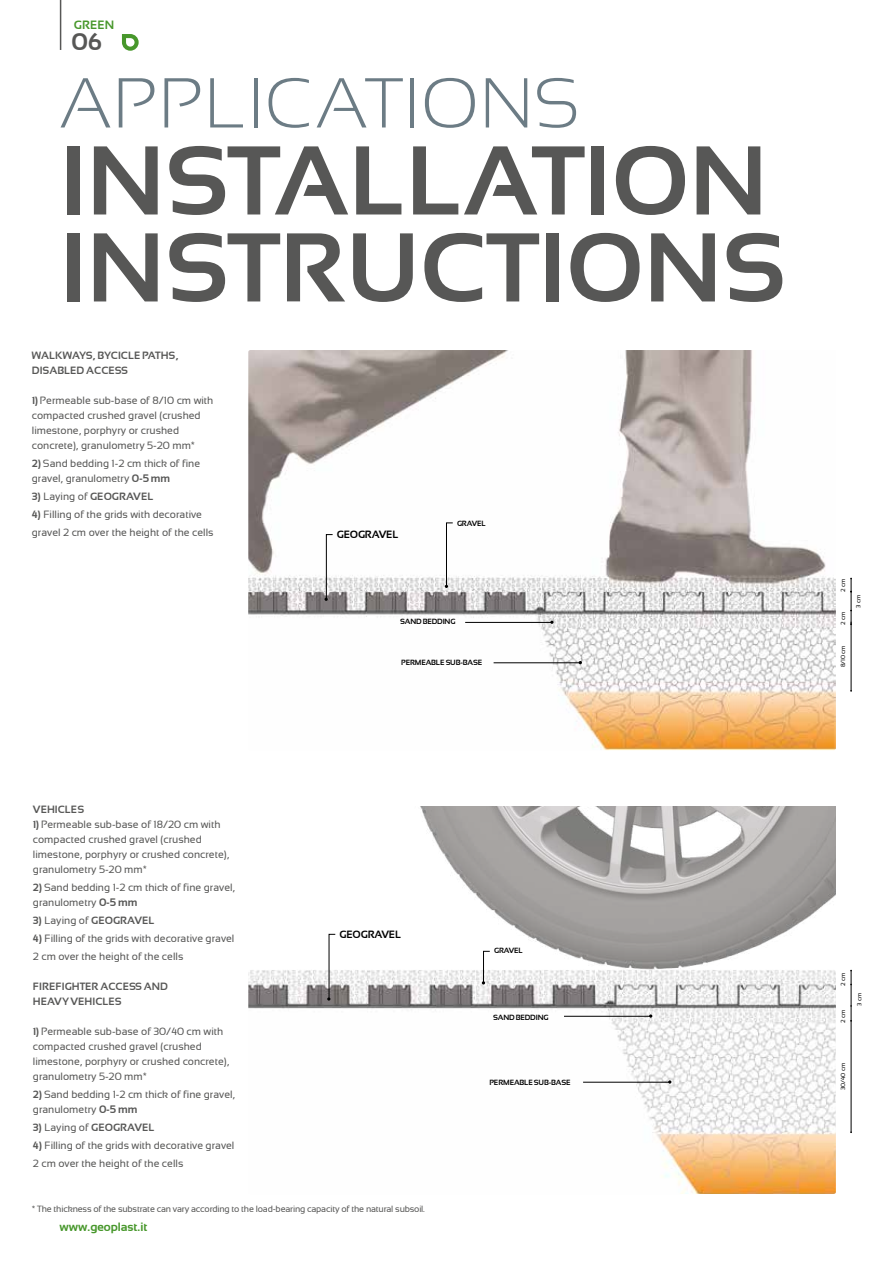
<style>
.page{position:relative;width:893px;height:1263px;background:#fff}
.page>*{position:absolute;margin:0;border:0;box-sizing:border-box;transform-origin:0 0}
.t1{font:700 97.5px/87px "Sansation";letter-spacing:-.005em;color:#575756}
.t2{font:300 70.5px "Sansation";letter-spacing:.03em;color:#6c7c85}
.t3{font:700 24px "Sansation";color:#575756}
.t4{font:700 12px "Sansation";color:#47972b}
.t5{font:10.5px/15px "Sansation";color:#575756}
.t6{font:700 10.5px/15px "Sansation";color:#575756}
.t7{font:700 10.5px "Sansation";letter-spacing:-.02em;color:#000}
.t8{font:9px "Sansation";letter-spacing:-.02em;color:#575756}
.t9{font:700 7.5px "Sansation";letter-spacing:-.02em;color:#000}
.t10{font:6px "Sansation";color:#000}
.s1{font-weight:700}
.s2{font-weight:700;font-size:10.8px}
.s3{font-weight:400}
</style>
<div class="page">
<hr style="left:892px;top:0;width:1px;height:1263px;background:#757474">
<img style="left:328px;top:806px;width:508px;height:164px">
<img style="left:248px;top:970px;width:588px;height:224px">
<img style="left:248px;top:350px;width:588px;height:400px">
<svg style="left:327px;top:934px;width:9px;height:66px"></svg>
<svg style="left:325px;top:534px;width:8px;height:67px"></svg>
<svg style="left:482px;top:951px;width:8px;height:33px"></svg>
<svg style="left:445px;top:522px;width:8px;height:66px"></svg>
<hr style="left:564px;top:1016px;width:87px;height:1px;background:#000">
<hr style="left:465px;top:622px;width:87px;height:1px;background:#000">
<hr style="left:583px;top:1082px;width:87px;height:1px;background:#000">
<hr style="left:494px;top:662px;width:86px;height:1px;background:#000">
<hr style="left:851px;top:1021px;width:1px;height:111px;background:#000">
<svg style="left:850px;top:970px;width:2px;height:52px"></svg>
<svg style="left:850px;top:578px;width:2px;height:47px"></svg>
<hr style="left:851px;top:622px;width:1px;height:69px;background:#000">
<hr style="left:60px;top:0;width:1px;height:50px;background:#575756">
<svg style="left:122px;top:34px;width:17px;height:17px"></svg>
<p class="t4" style="left:74px;top:18px;width:42px">GREEN</p>
<h3 class="t3" style="left:72px;top:28px;width:32px">06</h3>
<h2 class="t2" style="left:60px;top:64px;width:522px">APPLICATIONS</h2>
<h1 class="t1" style="left:60px;top:137px;width:727px">INSTALLATION<br>INSTRUCTIONS</h1>
<p class="t6" style="left:32px;top:347px;width:148px">WALKWAYS, BYCICLE PATHS,<br>DISABLED ACCESS</p>
<p class="t5" style="left:32px;top:393px;width:183px"><span class="s1">1)</span> Permeable sub-base of 8/10 cm with compacted crushed gravel (crushed limestone, porphyry or crushed concrete), granulometry 5-20 mm*</p>
<p class="t5" style="left:32px;top:456px;width:170px"><span class="s1">2)</span> Sand bedding 1-2 cm thick of fine gravel, granulometry <span class="s2">0-5 mm</span></p>
<p class="t6" style="left:32px;top:488px;width:123px">3) <span class="s3">Laying of</span> GEOGRAVEL</p>
<p class="t5" style="left:32px;top:505px;width:183px;line-height:18px"><span class="s1">4)</span> Filling of the grids with decorative gravel 2 cm over the height of the cells</p>
<p class="t7" style="left:337px;top:529px;width:63px">GEOGRAVEL</p>
<p class="t9" style="left:457px;top:519px;width:30px">GRAVEL</p>
<p class="t9" style="left:400px;top:617px;width:57px">SAND BEDDING</p>
<p class="t9" style="left:401px;top:658px;width:82px">PERMEABLE SUB-BASE</p>
<p class="t6" style="left:33px;top:802px;width:53px">VEHICLES</p>
<p class="t5" style="left:33px;top:817px;width:198px"><span class="s1">1)</span> Permeable sub-base of 18/20 cm with compacted crushed gravel (crushed limestone, porphyry or crushed concrete), granulometry 5-20 mm*</p>
<p class="t5" style="left:33px;top:880px;width:204px"><span class="s1">2)</span> Sand bedding 1-2 cm thick of fine gravel, granulometry <span class="s2">0-5 mm</span></p>
<p class="t6" style="left:33px;top:913px;width:123px">3) <span class="s3">Laying of</span> GEOGRAVEL</p>
<p class="t5" style="left:33px;top:930px;width:203px;line-height:18px"><span class="s1">4)</span> Filling of the grids with decorative gravel<br>2 cm over the height of the cells</p>
<p class="t6" style="left:33px;top:979px;width:137px">FIREFIGHTER ACCESS AND<br>HEAVY VEHICLES</p>
<p class="t5" style="left:33px;top:1024px;width:198px"><span class="s1">1)</span> Permeable sub-base of 30/40 cm with compacted crushed gravel (crushed limestone, porphyry or crushed concrete), granulometry 5-20 mm*</p>
<p class="t5" style="left:33px;top:1087px;width:204px"><span class="s1">2)</span> Sand bedding 1-2 cm thick of fine gravel, granulometry <span class="s2">0-5 mm</span></p>
<p class="t6" style="left:33px;top:1120px;width:123px">3) <span class="s3">Laying of</span> GEOGRAVEL</p>
<p class="t5" style="left:33px;top:1137px;width:203px;line-height:18px"><span class="s1">4)</span> Filling of the grids with decorative gravel<br>2 cm over the height of the cells</p>
<p class="t8" style="left:32px;top:1204px;width:395px">* The thickness of the substrate can vary according to the load-bearing capacity of the natural subsoil.</p>
<p class="t7" style="left:340px;top:928px;width:63px">GEOGRAVEL</p>
<p class="t4" style="left:60px;top:1220px;width:89px">www.geoplast.it</p>
<p class="t9" style="left:494px;top:946px;width:30px">GRAVEL</p>
<p class="t9" style="left:493px;top:1013px;width:57px">SAND BEDDING</p>
<p class="t9" style="left:490px;top:1078px;width:82px">PERMEABLE SUB-BASE</p>
<p class="t10" style="left:840px;top:592px;width:15px;rotate:-90deg">2 cm</p>
<p class="t10" style="left:840px;top:625px;width:15px;rotate:-90deg">2 cm</p>
<p class="t10" style="left:840px;top:667px;width:24px;rotate:-90deg">8/10 cm</p>
<p class="t10" style="left:855px;top:608px;width:14px;rotate:-90deg">3 cm</p>
<p class="t10" style="left:840px;top:986px;width:15px;rotate:-90deg">2 cm</p>
<p class="t10" style="left:840px;top:1022px;width:15px;rotate:-90deg">2 cm</p>
<p class="t10" style="left:856px;top:1006px;width:14px;rotate:-90deg">3 cm</p>
<p class="t10" style="left:840px;top:1090px;width:29px;rotate:-90deg">30/40 cm</p>
</div>
